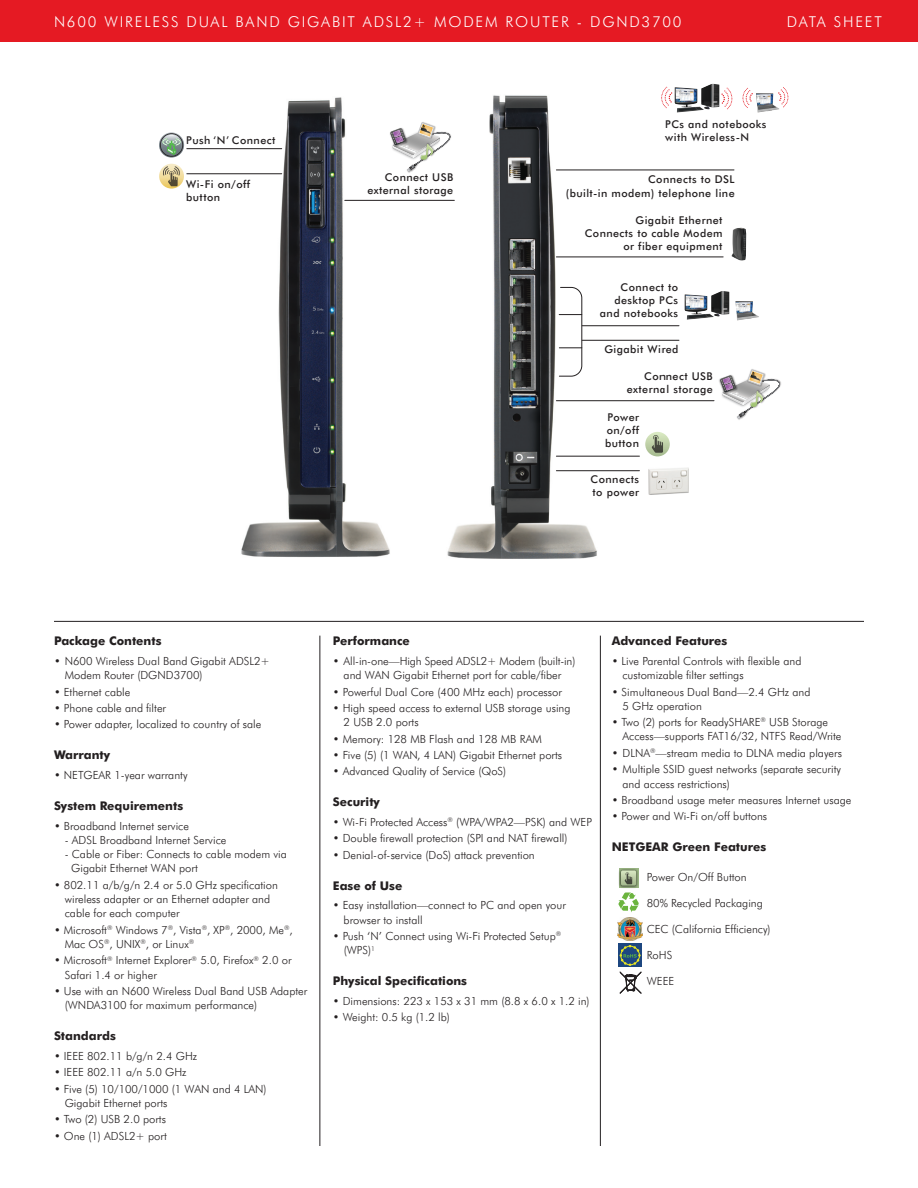
<style>
.page{position:relative;width:918px;height:1188px;background:#fff}
.page>*{position:absolute;margin:0;border:0;box-sizing:border-box;transform-origin:0 0}
.t1{font:300 15px "Futura BT";letter-spacing:.12em;color:#fff}
.t2{font:700 12px "Futura BT";color:#231f20}
.t3{font:300 11.25px/14.2px "Futura BT";color:#231f20}
.t4{font:500 10.8px/13px "Futura BT";letter-spacing:.04em;color:#231f20;text-align:right}
</style>
<div class="page">
<div style="left:0;top:0;width:918px;height:42px;background:#e51a23"></div>
<svg style="left:159px;top:132px;width:25px;height:26px"></svg>
<svg style="left:160px;top:133px;width:23px;height:24px"></svg>
<svg style="left:161px;top:134px;width:21px;height:22px"></svg>
<svg style="left:162px;top:135px;width:19px;height:20px"></svg>
<svg style="left:159px;top:164px;width:25px;height:25px"></svg>
<svg style="left:163px;top:166px;width:17px;height:20px"></svg>
<img style="left:685px;top:291px;width:44px;height:28px">
<img style="left:735px;top:301px;width:24px;height:18px">
<img style="left:447px;top:95px;width:151px;height:464px">
<div style="left:645px;top:432px;width:25px;height:24px;background:linear-gradient(to bottom,#d9e8c1,#aabd93);border-radius:12px"></div>
<svg style="left:652px;top:435px;width:10px;height:18px"></svg>
<img style="left:731px;top:228px;width:15px;height:33px">
<img style="left:648px;top:467px;width:40px;height:27px">
<hr style="left:582px;top:325px;width:97px;height:1px;background:#231f20">
<hr style="left:582px;top:340px;width:97px;height:1px;background:#231f20">
<hr style="left:556px;top:400px;width:158px;height:1px;background:#231f20">
<hr style="left:556px;top:170px;width:178px;height:1px;background:#231f20">
<hr style="left:556px;top:470px;width:83px;height:1px;background:#231f20">
<hr style="left:556px;top:257px;width:167px;height:1px;background:#231f20">
<svg style="left:559px;top:287px;width:24px;height:90px"></svg>
<hr style="left:556px;top:456px;width:83px;height:1px;background:#231f20">
<img style="left:240px;top:100px;width:150px;height:457px">
<hr style="left:187px;top:148px;width:95px;height:1px;background:#231f20">
<hr style="left:187px;top:173px;width:95px;height:1px;background:#231f20">
<img style="left:675px;top:84px;width:44px;height:28px">
<svg style="left:721px;top:87px;width:12px;height:23px"></svg>
<svg style="left:661px;top:86px;width:12px;height:23px"></svg>
<svg style="left:742px;top:87px;width:11px;height:21px"></svg>
<svg style="left:778px;top:87px;width:11px;height:21px"></svg>
<img style="left:756px;top:93px;width:24px;height:20px">
<img style="left:662px;top:319px;width:119px;height:137px">
<img style="left:747px;top:369px;width:19px;height:1px">
<img style="left:719px;top:374px;width:1px;height:20px">
<svg style="left:720px;top:370px;width:60px;height:50px"></svg>
<img style="left:333px;top:95px;width:166px;height:124px">
<img style="left:417px;top:122px;width:19px;height:1px">
<img style="left:389px;top:127px;width:1px;height:20px">
<svg style="left:390px;top:123px;width:60px;height:50px"></svg>
<hr style="left:54px;top:621px;width:810px;height:1px;background:#231f20">
<hr style="left:320px;top:636px;width:1px;height:510px;background:#231f20">
<hr style="left:600px;top:636px;width:1px;height:510px;background:#231f20">
<img style="left:618px;top:868px;width:21px;height:20px">
<svg style="left:621px;top:870px;width:15px;height:16px"></svg>
<svg style="left:618px;top:892px;width:21px;height:20px"></svg>
<img style="left:617px;top:917px;width:25px;height:23px">
<div style="left:618px;top:944px;width:24px;height:23px;background:#1d4780"></div>
<svg style="left:620px;top:945px;width:21px;height:21px"></svg>
<svg style="left:620px;top:972px;width:21px;height:21px"></svg>
<h1 class="t1" style="left:54px;top:12px;width:629px">N600 WIRELESS DUAL BAND GIGABIT ADSL2+ MODEM ROUTER - DGND3700</h1>
<h1 class="t1" style="left:787px;top:12px;width:96px">DATA SHEET</h1>
<p class="t4" style="left:186px;top:134px;width:91px">Push ‘N’ Connect</p>
<p class="t4" style="left:186px;top:178px;width:66px;text-align:left">Wi-Fi on/off button</p>
<p class="t4" style="left:367px;top:171px;width:87px">Connect USB external storage</p>
<p class="t4" style="left:665px;top:118px;width:103px;text-align:left">PCs and notebooks with Wireless-N</p>
<p class="t4" style="left:566px;top:173px;width:170px">Connects to DSL<br>(built-in modem) telephone line</p>
<p class="t4" style="left:585px;top:213px;width:139px">Gigabit Ethernet<br>Connects to cable Modem or fiber equipment</p>
<p class="t4" style="left:600px;top:281px;width:80px">Connect to desktop PCs and notebooks</p>
<p class="t4" style="left:604px;top:343px;width:75px">Gigabit Wired</p>
<p class="t4" style="left:627px;top:369px;width:87px">Connect USB external storage</p>
<p class="t4" style="left:605px;top:411px;width:35px;text-align:justify">Power on/off button</p>
<p class="t4" style="left:591px;top:473px;width:50px;text-align:left">Connects to power</p>
<p class="t2" style="left:54px;top:634px;width:109px">Package Contents</p>
<p class="t3" style="left:65px;top:654px;width:207px;text-indent:-11px">• N600 Wireless Dual Band Gigabit ADSL2+<br>Modem Router (DGND3700)</p>
<p class="t3" style="left:54px;top:684px;width:78px">• Ethernet cable</p>
<p class="t3" style="left:54px;top:701px;width:114px">• Phone cable and filter</p>
<p class="t3" style="left:54px;top:717px;width:209px">• Power adapter, localized to country of sale</p>
<p class="t2" style="left:54px;top:748px;width:58px">Warranty</p>
<p class="t3" style="left:54px;top:768px;width:135px">• NETGEAR 1-year warranty</p>
<p class="t2" style="left:54px;top:798px;width:131px">System Requirements</p>
<p class="t3" style="left:54px;top:818px;width:136px">• Broadband Internet service</p>
<p class="t3" style="left:65px;top:833px;width:163px">- ADSL Broadband Internet Service</p>
<p class="t3" style="left:71px;top:847px;width:217px;text-indent:-6px">- Cable or Fiber: Connects to cable modem via<br>Gigabit Ethernet WAN port</p>
<p class="t3" style="left:65px;top:878px;width:215px;text-indent:-11px">• 802.11 a/b/g/n 2.4 or 5.0 GHz specification wireless adapter or an Ethernet adapter and cable for each computer</p>
<p class="t3" style="left:65px;top:922px;width:229px;text-indent:-11px">• Microsoft<sup>®</sup> Windows 7<sup>®</sup>, Vista<sup>®</sup>, XP<sup>®</sup>, 2000, Me<sup>®</sup>,<br>Mac OS<sup>®</sup>, UNIX<sup>®</sup>, or Linux<sup>®</sup></p>
<p class="t3" style="left:65px;top:953px;width:228px;text-indent:-11px">• Microsoft<sup>®</sup> Internet Explorer<sup>®</sup> 5.0, Firefox<sup>®</sup> 2.0 or<br>Safari 1.4 or higher</p>
<p class="t3" style="left:65px;top:984px;width:244px;text-indent:-11px">• Use with an N600 Wireless Dual Band USB Adapter (WNDA3100 for maximum performance)</p>
<p class="t2" style="left:54px;top:1029px;width:63px">Standards</p>
<p class="t3" style="left:54px;top:1049px;width:145px">• IEEE 802.11 b/g/n 2.4 GHz</p>
<p class="t3" style="left:54px;top:1065px;width:134px">• IEEE 802.11 a/n 5.0 GHz</p>
<p class="t3" style="left:65px;top:1081px;width:203px;text-indent:-11px">• Five (5) 10/100/1000 (1 WAN and 4 LAN)<br>Gigabit Ethernet ports</p>
<p class="t3" style="left:54px;top:1112px;width:114px">• Two (2) USB 2.0 ports</p>
<p class="t3" style="left:54px;top:1129px;width:114px">• One (1) ADSL2+ port</p>
<p class="t2" style="left:333px;top:634px;width:79px">Performance</p>
<p class="t3" style="left:333px;top:654px;width:244px;text-align:center">• All-in-one—High Speed ADSL2+ Modem (built-in) and WAN Gigabit Ethernet port for cable/fiber</p>
<p class="t3" style="left:333px;top:684px;width:231px">• Powerful Dual Core (400 MHz each) processor</p>
<p class="t3" style="left:344px;top:701px;width:228px;text-indent:-11px">• High speed access to external USB storage using<br>2 USB 2.0 ports</p>
<p class="t3" style="left:333px;top:731px;width:210px">• Memory: 128 MB Flash and 128 MB RAM</p>
<p class="t3" style="left:333px;top:748px;width:231px">• Five (5) (1 WAN, 4 LAN) Gigabit Ethernet ports</p>
<p class="t3" style="left:333px;top:764px;width:175px">• Advanced Quality of Service (QoS)</p>
<p class="t2" style="left:333px;top:795px;width:49px">Security</p>
<p class="t3" style="left:333px;top:815px;width:261px">• Wi-Fi Protected Access<sup>®</sup> (WPA/WPA2—PSK) and WEP</p>
<p class="t3" style="left:333px;top:831px;width:236px">• Double firewall protection (SPI and NAT firewall)</p>
<p class="t3" style="left:333px;top:848px;width:203px">• Denial-of-service (DoS) attack prevention</p>
<p class="t2" style="left:333px;top:878px;width:71px">Ease of Use</p>
<p class="t3" style="left:344px;top:898px;width:224px;text-indent:-11px">• Easy installation—connect to PC and open your browser to install</p>
<p class="t3" style="left:344px;top:929px;width:219px;text-indent:-11px">• Push ‘N’ Connect using Wi-Fi Protected Setup<sup>® </sup>(WPS)<sup>1</sup></p>
<p class="t2" style="left:333px;top:974px;width:136px">Physical Specifications</p>
<p class="t3" style="left:333px;top:994px;width:258px">• Dimensions: 223 x 153 x 31 mm (8.8 x 6.0 x 1.2 in)</p>
<p class="t3" style="left:333px;top:1010px;width:119px">• Weight: 0.5 kg (1.2 lb)</p>
<p class="t2" style="left:612px;top:634px;width:117px">Advanced Features</p>
<p class="t3" style="left:623px;top:654px;width:180px;text-indent:-11px">• Live Parental Controls with flexible and customizable filter settings</p>
<p class="t3" style="left:623px;top:684px;width:189px;text-indent:-11px">• Simultaneous Dual Band—2.4 GHz and<br>5 GHz operation</p>
<p class="t3" style="left:623px;top:715px;width:221px;text-indent:-11px">• Two (2) ports for ReadySHARE<sup>®</sup> USB Storage<br>Access—supports FAT16/32, NTFS Read/Write</p>
<p class="t3" style="left:612px;top:746px;width:232px">• DLNA<sup>®</sup>—stream media to DLNA media players</p>
<p class="t3" style="left:623px;top:762px;width:220px;text-indent:-11px">• Multiple SSID guest networks (separate security and access restrictions)</p>
<p class="t3" style="left:612px;top:793px;width:241px">• Broadband usage meter measures Internet usage</p>
<p class="t3" style="left:612px;top:809px;width:157px">• Power and Wi-Fi on/off buttons</p>
<p class="t2" style="left:612px;top:840px;width:156px">NETGEAR Green Features</p>
<p class="t3" style="left:647px;top:869px;width:101px">Power On/Off Button</p>
<p class="t3" style="left:647px;top:896px;width:118px">80% Recycled Packaging</p>
<p class="t3" style="left:647px;top:922px;width:125px">CEC (California Efficiency)</p>
<p class="t3" style="left:647px;top:948px;width:27px">RoHS</p>
<p class="t3" style="left:647px;top:974px;width:29px">WEEE</p>
</div>
